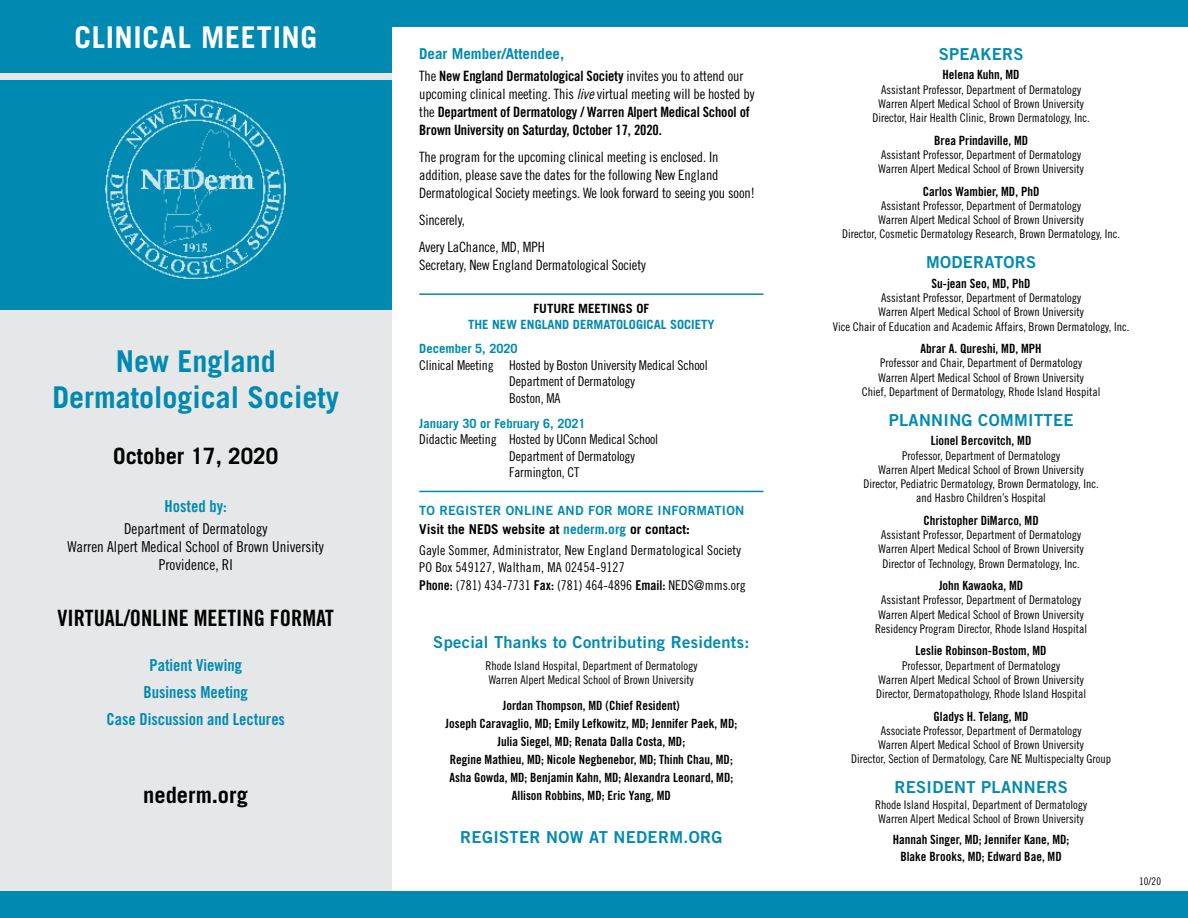
<style>
.page{position:relative;width:1188px;height:918px;background:#fff}
.page>*{position:absolute;margin:0;border:0;box-sizing:border-box;transform-origin:0 0}
.t1{font:700 30px/36px "Trade Gothic LT Std";color:#008ab1;text-align:center}
.t2{font:700 30px "Trade Gothic LT Std";letter-spacing:.02em;color:#fff}
.t3{font:22.5px "Trade Gothic LT Std Bd Cn 20";color:#000}
.t4{font:700 22.5px "Trade Gothic LT Std";color:#000}
.t5{font:16.5px "Trade Gothic LT Std Bd 2";letter-spacing:.02em;color:#008ab1}
.t6{font:16.5px/27px "Trade Gothic LT Std Bd Cn 20";color:#008ab1;text-align:center}
.t7{font:15px/18px "Trade Gothic LT Std Cn 18";color:#000;text-align:center}
.t8{font:700 15px "Trade Gothic LT Std";color:#008ab1}
.t9{font:14.25px/18px "Trade Gothic LT Std Cn 18";letter-spacing:-.01em;color:#000}
.t10{font:14.25px/18px "Trade Gothic LT Std Bd Cn 20";letter-spacing:-.01em;color:#000}
.t11{font:13.5px/16.5px "Trade Gothic LT Std Cn 18";letter-spacing:-.01em;color:#000}
.t12{font:13.5px/16.5px "Trade Gothic LT Std Cn 18";letter-spacing:.01em;color:#000}
.t13{font:700 13.5px "Trade Gothic LT Std";color:#000}
.t14{font:12.75px/18px "Trade Gothic LT Std Bd Cn 20";color:#000;text-align:center}
.t15{font:700 12.75px/24.8px "Trade Gothic LT Std";color:#008ab1}
.t16{font:12.75px "Trade Gothic LT Std Bd 2";letter-spacing:.02em;color:#008ab1}
.t17{font:700 12.75px "Trade Gothic LT Std";color:#000}
.t18{font:12px/14.2px "Trade Gothic LT Std Cn 18";color:#000;text-align:center}
.t19{font:10.5px "Trade Gothic LT Std Cn 18";color:#000}
.s1{font-family:"Trade Gothic LT Std Cn 18"}
.s2{font-family:"Trade Gothic LT Std Cn 18 Obl"}
.s3{color:#008ab1}
.s4{font-family:"Trade Gothic LT Std Bd Cn 20"}
</style>
<div class="page">
<div style="left:0;top:6px;width:392px;height:912px;background:#e6e7e8"></div>
<div style="left:0;top:0;width:392px;height:309px;background:#008ab1"></div>
<img style="left:105px;top:99px;width:181px;height:180px">
<div style="left:0;top:74px;width:392px;height:6px;background:#e6e7e8"></div>
<div style="left:0;top:891px;width:1188px;height:27px;background:#008ab1"></div>
<div style="left:0;top:0;width:1188px;height:27px;background:#008ab1"></div>
<hr style="left:419px;top:293px;width:345px;height:2px;background:#008ab1">
<hr style="left:419px;top:491px;width:345px;height:1px;background:#008ab1">
<h1 class="t2" style="left:74px;top:19px;width:244px">CLINICAL MEETING</h1>
<h1 class="t1" style="left:52px;top:343px;width:288px">New England<br>Dermatological Society</h1>
<h2 class="t4" style="left:113px;top:442px;width:167px">October 17, 2020</h2>
<h3 class="t6" style="left:165px;top:492px;width:64px">Hosted by:</h3>
<p class="t7" style="left:68px;top:520px;width:258px">Department of Dermatology<br>Warren Alpert Medical School of Brown University<br>Providence, RI</p>
<h2 class="t3" style="left:57px;top:604px;width:278px">VIRTUAL/ONLINE MEETING FORMAT</h2>
<h3 class="t6" style="left:106px;top:651px;width:180px">Patient Viewing<br>Business Meeting<br>Case Discussion and Lectures</h3>
<h2 class="t4" style="left:143px;top:781px;width:106px">nederm.org</h2>
<p class="t8" style="left:419px;top:44px;width:147px">Dear Member/Attendee,</p>
<p class="t10" style="left:419px;top:67px;width:326px"><span class="s1">The</span> New England Dermatological Society <span class="s1">invites you to attend our</span></p>
<p class="t9" style="left:419px;top:85px;width:337px">upcoming clinical meeting. This <span class="s2">live</span> virtual meeting will be hosted by</p>
<p class="t10" style="left:419px;top:103px;width:332px"><span class="s1">the</span> Department of Dermatology / Warren Alpert Medical School of<br>Brown University on Saturday, October 17, 2020.</p>
<p class="t9" style="left:419px;top:148px;width:338px">The program for the upcoming clinical meeting is enclosed. In addition, please save the dates for the following New England<br>Dermatological Society meetings. We look forward to seeing you soon!</p>
<p class="t9" style="left:419px;top:206px;width:127px;line-height:27px">Sincerely,<br>Avery LaChance, MD, MPH</p>
<p class="t9" style="left:419px;top:256px;width:228px">Secretary, New England Dermatological Society</p>
<p class="t17" style="left:534px;top:301px;width:117px">FUTURE MEETINGS OF</p>
<p class="t15" style="left:419px;top:312px;width:297px;text-indent:49px">THE NEW ENGLAND DERMATOLOGICAL SOCIETY<br>December 5, 2020</p>
<p class="t11" style="left:509px;top:357px;width:200px;text-indent:-90px">Clinical Meeting Hosted by Boston University Medical School<br>Department of Dermatology<br>Boston, MA</p>
<p class="t15" style="left:419px;top:411px;width:168px">January 30 or February 6, 2021</p>
<p class="t11" style="left:509px;top:431px;width:151px;text-indent:-90px">Didactic Meeting Hosted by UConn Medical School<br>Department of Dermatology<br>Farmington, CT</p>
<p class="t16" style="left:419px;top:502px;width:327px">TO REGISTER ONLINE AND FOR MORE INFORMATION</p>
<p class="t13" style="left:419px;top:521px;width:272px">Visit the NEDS website at <span class="s3">nederm.org</span> or contact:</p>
<p class="t12" style="left:419px;top:542px;width:323px">Gayle Sommer, Administrator, New England Dermatological Society<br>PO Box 549127, Waltham, MA 02454-9127</p>
<p class="t11" style="left:419px;top:576px;width:328px"><span class="s4">Phone:</span> (781) 434-7731 <span class="s4">Fax:</span> (781) 464-4896 <span class="s4">Email:</span> NEDS@mms.org</p>
<h3 class="t5" style="left:433px;top:632px;width:318px">Special Thanks to Contributing Residents:</h3>
<p class="t18" style="left:485px;top:658px;width:213px;text-align:left">Rhode Island Hospital, Department of Dermatology<br>Warren Alpert Medical School of Brown University</p>
<p class="t14" style="left:446px;top:696px;width:293px">Jordan Thompson, MD (Chief Resident)<br>Joseph Caravaglio, MD; Emily Lefkowitz, MD; Jennifer Paek, MD; Julia Siegel, MD; Renata Dalla Costa, MD;<br>Regine Mathieu, MD; Nicole Negbenebor, MD; Thinh Chau, MD; Asha Gowda, MD; Benjamin Kahn, MD; Alexandra Leonard, MD; Allison Robbins, MD; Eric Yang, MD</p>
<h3 class="t5" style="left:460px;top:827px;width:264px">REGISTER NOW AT NEDERM.ORG</h3>
<h3 class="t5" style="left:939px;top:44px;width:86px">SPEAKERS</h3>
<p class="t14" style="left:943px;top:66px;width:79px">Helena Kuhn, MD</p>
<p class="t18" style="left:872px;top:82px;width:219px">Assistant Professor, Department of Dermatology<br>Warren Alpert Medical School of Brown University<br>Director, Hair Health Clinic, Brown Dermatology, Inc.</p>
<p class="t14" style="left:934px;top:131px;width:96px">Brea Prindaville, MD</p>
<p class="t18" style="left:879px;top:147px;width:207px;text-align:left">Assistant Professor, Department of Dermatology<br>Warren Alpert Medical School of Brown University</p>
<p class="t14" style="left:923px;top:182px;width:118px">Carlos Wambier, MD, PhD</p>
<p class="t18" style="left:842px;top:198px;width:280px">Assistant Professor, Department of Dermatology<br>Warren Alpert Medical School of Brown University<br>Director, Cosmetic Dermatology Research, Brown Dermatology, Inc.</p>
<h3 class="t5" style="left:926px;top:252px;width:112px">MODERATORS</h3>
<p class="t14" style="left:932px;top:274px;width:101px">Su-jean Seo, MD, PhD</p>
<p class="t18" style="left:833px;top:291px;width:298px">Assistant Professor, Department of Dermatology<br>Warren Alpert Medical School of Brown University<br>Vice Chair of Education and Academic Affairs, Brown Dermatology, Inc.</p>
<p class="t14" style="left:921px;top:339px;width:123px">Abrar A. Qureshi, MD, MPH</p>
<p class="t18" style="left:862px;top:356px;width:240px">Professor and Chair, Department of Dermatology<br>Warren Alpert Medical School of Brown University<br>Chief, Department of Dermatology, Rhode Island Hospital</p>
<h3 class="t5" style="left:889px;top:410px;width:186px">PLANNING COMMITTEE</h3>
<p class="t14" style="left:931px;top:432px;width:102px">Lionel Bercovitch, MD</p>
<p class="t18" style="left:864px;top:448px;width:237px">Professor, Department of Dermatology<br>Warren Alpert Medical School of Brown University Director, Pediatric Dermatology, Brown Dermatology, Inc. and Hasbro Children’s Hospital</p>
<p class="t14" style="left:923px;top:511px;width:117px">Christopher DiMarco, MD</p>
<p class="t18" style="left:879px;top:528px;width:207px">Assistant Professor, Department of Dermatology<br>Warren Alpert Medical School of Brown University<br>Director of Technology, Brown Dermatology, Inc.</p>
<p class="t14" style="left:939px;top:576px;width:86px">John Kawaoka, MD</p>
<p class="t18" style="left:875px;top:593px;width:213px">Assistant Professor, Department of Dermatology<br>Warren Alpert Medical School of Brown University<br>Residency Program Director, Rhode Island Hospital</p>
<p class="t14" style="left:916px;top:642px;width:132px">Leslie Robinson-Bostom, MD</p>
<p class="t18" style="left:876px;top:658px;width:212px">Professor, Department of Dermatology<br>Warren Alpert Medical School of Brown University<br>Director, Dermatopathology, Rhode Island Hospital</p>
<p class="t14" style="left:934px;top:707px;width:97px">Gladys H. Telang, MD</p>
<p class="t18" style="left:851px;top:723px;width:262px">Associate Professor, Department of Dermatology<br>Warren Alpert Medical School of Brown University<br>Director, Section of Dermatology, Care NE Multispecialty Group</p>
<h3 class="t5" style="left:894px;top:777px;width:175px">RESIDENT PLANNERS</h3>
<p class="t18" style="left:875px;top:798px;width:213px;text-align:left">Rhode Island Hospital, Department of Dermatology<br>Warren Alpert Medical School of Brown University</p>
<p class="t14" style="left:893px;top:831px;width:178px;line-height:16.5px">Hannah Singer, MD; Jennifer Kane, MD;<br>Blake Brooks, MD; Edward Bae, MD</p>
<p class="t19" style="left:1139px;top:875px;width:23px">10/20</p>
</div>
